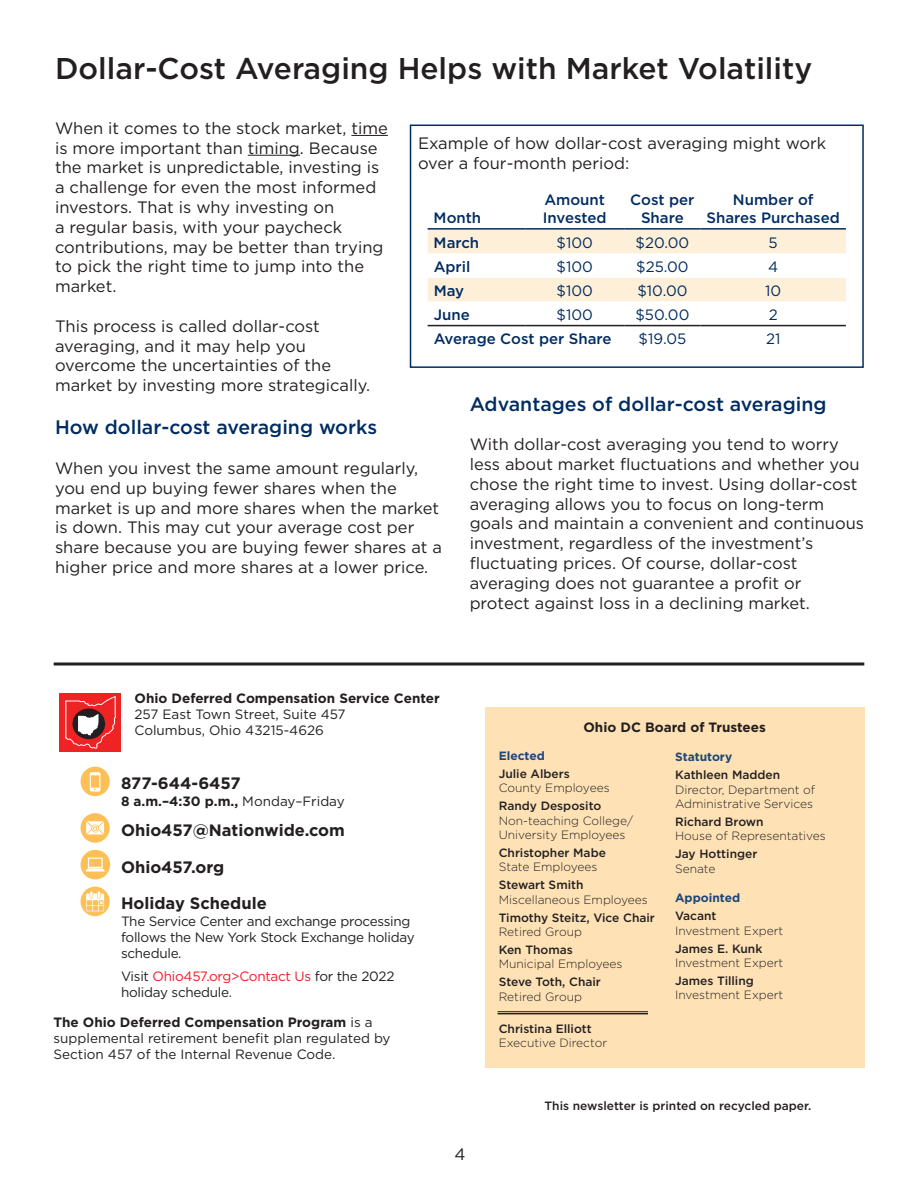
<style>
.page{position:relative;width:918px;height:1188px;background:#fff}
.page>*{position:absolute;margin:0;border:0;box-sizing:border-box;transform-origin:0 0}
.t1{font:500 30px "Gotham";color:#231f20}
.t2{font:500 19.5px "Gotham";color:#002c62}
.t3{font:16.5px/19.8px "Gotham";color:#231f20}
.t4{font:700 16.5px "Gotham";color:#231f20}
.t5{font:500 15px/18px "Gotham";color:#002c62;text-align:center}
.t6{font:15px "Gotham";color:#002c62}
.t7{font:13.5px/16.2px "Gotham";color:#231f20}
.t8{font:13.5px/16.2px "Gotham";letter-spacing:-.02em;color:#231f20}
.t9{font:700 13.5px "Gotham";color:#231f20}
.t10{font:300 12px "Gotham";color:#231f20}
.t11{font:500 12px "Gotham";color:#231f20}
.t12{font:700 12px "Gotham";color:#1c4779}
.s1{font-weight:400}
.s2{color:#ee1c25}
.s3{font-weight:700}
</style>
<div class="page">
<div style="left:81px;top:767px;width:28px;height:28px;background:#fdc056;border-radius:50%"></div>
<div style="left:81px;top:767px;width:29px;height:29px;border:2px solid #fdc056;border-radius:50%"></div>
<svg style="left:90px;top:772px;width:10px;height:20px"></svg>
<div style="left:81px;top:813px;width:29px;height:30px;background:#fdc056;border-radius:50%"></div>
<svg style="left:86px;top:821px;width:18px;height:13px"></svg>
<div style="left:81px;top:850px;width:29px;height:29px;background:#fdc056;border-radius:50%"></div>
<svg style="left:86px;top:858px;width:19px;height:14px"></svg>
<svg style="left:81px;top:887px;width:29px;height:29px"></svg>
<svg style="left:86px;top:892px;width:18px;height:19px"></svg>
<div style="left:59px;top:693px;width:62px;height:58px;background:#ee2323"></div>
<svg style="left:65px;top:696px;width:51px;height:53px"></svg>
<div style="left:485px;top:708px;width:379px;height:360px;background:#fee2b6"></div>
<hr style="left:498px;top:1011px;width:150px;height:1px;background:#231f20">
<hr style="left:498px;top:1013px;width:150px;height:1px;background:#231f20">
<hr style="left:54px;top:663px;width:810px;height:3px;background:#231f20">
<hr style="left:351px;top:135px;width:37px;height:1px;background:#231f20">
<hr style="left:248px;top:155px;width:52px;height:1px;background:#231f20">
<svg style="left:428px;top:230px;width:418px;height:97px"></svg>
<hr style="left:428px;top:325px;width:97px;height:1px;background:#231f20">
<hr style="left:525px;top:325px;width:99px;height:1px;background:#231f20">
<hr style="left:624px;top:325px;width:77px;height:1px;background:#231f20">
<hr style="left:701px;top:325px;width:145px;height:1px;background:#231f20">
<hr style="left:428px;top:228px;width:97px;height:2px;background:#002c62">
<hr style="left:525px;top:228px;width:99px;height:2px;background:#002c62">
<hr style="left:624px;top:228px;width:77px;height:2px;background:#002c62">
<hr style="left:701px;top:228px;width:145px;height:2px;background:#002c62">
<div style="left:410px;top:125px;width:454px;height:243px;border:2px solid #002c62"></div>
<p class="t1" style="left:55px;top:49px;width:759px">Dollar-Cost Averaging Helps with Market Volatility</p>
<p class="t3" style="left:55px;top:118px;width:334px">When it comes to the stock market, time is more important than timing. Because the market is unpredictable, investing is a challenge for even the most informed investors. That is why investing on<br>a regular basis, with your paycheck contributions, may be better than trying to pick the right time to jump into the market.</p>
<p class="t3" style="left:55px;top:316px;width:317px">This process is called dollar-cost averaging, and it may help you overcome the uncertainties of the market by investing more strategically.</p>
<p class="t2" style="left:55px;top:415px;width:324px">How dollar-cost averaging works</p>
<p class="t3" style="left:55px;top:458px;width:388px">When you invest the same amount regularly, you end up buying fewer shares when the market is up and more shares when the market is down. This may cut your average cost per share because you are buying fewer shares at a higher price and more shares at a lower price.</p>
<p class="t3" style="left:418px;top:133px;width:410px">Example of how dollar-cost averaging might work over a four-month period:</p>
<p class="t5" style="left:543px;top:190px;width:65px;text-align:left">Amount<br>Invested</p>
<p class="t5" style="left:630px;top:190px;width:66px">Cost per<br>Share</p>
<p class="t5" style="left:707px;top:190px;width:135px">Number of<br>Shares Purchased</p>
<p class="t5" style="left:434px;top:208px;width:49px">Month</p>
<p class="t5" style="left:434px;top:233px;width:47px">March</p>
<p class="t6" style="left:557px;top:233px;width:38px">$100</p>
<p class="t6" style="left:636px;top:233px;width:55px">$20.00</p>
<p class="t6" style="left:769px;top:233px;width:11px">5</p>
<p class="t5" style="left:434px;top:257px;width:38px">April</p>
<p class="t6" style="left:557px;top:257px;width:38px">$100</p>
<p class="t6" style="left:636px;top:257px;width:54px">$25.00</p>
<p class="t6" style="left:768px;top:257px;width:12px">4</p>
<p class="t5" style="left:434px;top:281px;width:32px">May</p>
<p class="t6" style="left:557px;top:281px;width:38px">$100</p>
<p class="t6" style="left:637px;top:281px;width:52px">$10.00</p>
<p class="t6" style="left:765px;top:281px;width:18px">10</p>
<p class="t5" style="left:434px;top:305px;width:38px">June</p>
<p class="t6" style="left:557px;top:305px;width:38px">$100</p>
<p class="t6" style="left:635px;top:305px;width:55px">$50.00</p>
<p class="t6" style="left:769px;top:305px;width:10px">2</p>
<p class="t5" style="left:434px;top:329px;width:179px">Average Cost per Share</p>
<p class="t6" style="left:639px;top:329px;width:49px">$19.05</p>
<p class="t6" style="left:766px;top:329px;width:16px">21</p>
<p class="t2" style="left:470px;top:391px;width:358px">Advantages of dollar-cost averaging</p>
<p class="t3" style="left:470px;top:434px;width:396px">With dollar-cost averaging you tend to worry less about market fluctuations and whether you chose the right time to invest. Using dollar-cost averaging allows you to focus on long-term goals and maintain a convenient and continuous investment, regardless of the investment’s fluctuating prices. Of course, dollar-cost averaging does not guarantee a profit or protect against loss in a declining market.</p>
<p class="t9" style="left:135px;top:689px;width:307px">Ohio Deferred Compensation Service Center</p>
<p class="t7" style="left:135px;top:706px;width:213px">257 East Town Street, Suite 457</p>
<p class="t7" style="left:135px;top:722px;width:191px">Columbus, Ohio 43215-4626</p>
<p class="t4" style="left:121px;top:773px;width:121px">877-644-6457</p>
<p class="t9" style="left:121px;top:792px;width:225px">8 a.m.–4:30 p.m., <span class="s1">Monday–Friday</span></p>
<p class="t4" style="left:121px;top:819px;width:225px">Ohio457@Nationwide.com</p>
<p class="t4" style="left:121px;top:856px;width:105px">Ohio457.org</p>
<p class="t4" style="left:121px;top:893px;width:147px">Holiday Schedule</p>
<p class="t8" style="left:121px;top:912px;width:295px">The Service Center and exchange processing follows the New York Stock Exchange holiday schedule.</p>
<p class="t8" style="left:121px;top:968px;width:275px">Visit <span class="s2">Ohio457.org&gt;Contact Us</span> for the 2022 holiday schedule.</p>
<p class="t7" style="left:54px;top:1014px;width:339px"><span class="s3">The Ohio Deferred Compensation Program</span> is a supplemental retirement benefit plan regulated by</p>
<p class="t7" style="left:54px;top:1046px;width:283px">Section 457 of the Internal Revenue Code.</p>
<p class="t3" style="left:454px;top:1144px;width:13px">4</p>
<p class="t9" style="left:583px;top:718px;width:184px">Ohio DC Board of Trustees</p>
<p class="t12" style="left:499px;top:748px;width:48px">Elected</p>
<p class="t11" style="left:499px;top:766px;width:73px">Julie Albers</p>
<p class="t10" style="left:499px;top:781px;width:112px">County Employees</p>
<p class="t11" style="left:499px;top:798px;width:104px">Randy Desposito</p>
<p class="t10" style="left:499px;top:813px;width:136px">Non-teaching College/</p>
<p class="t10" style="left:499px;top:827px;width:128px">University Employees</p>
<p class="t11" style="left:499px;top:845px;width:109px">Christopher Mabe</p>
<p class="t10" style="left:499px;top:860px;width:100px">State Employees</p>
<p class="t11" style="left:499px;top:877px;width:86px">Stewart Smith</p>
<p class="t10" style="left:499px;top:892px;width:151px">Miscellaneous Employees</p>
<p class="t11" style="left:499px;top:910px;width:158px">Timothy Steitz, Vice Chair</p>
<p class="t10" style="left:499px;top:924px;width:85px">Retired Group</p>
<p class="t11" style="left:499px;top:942px;width:76px">Ken Thomas</p>
<p class="t10" style="left:499px;top:956px;width:125px">Municipal Employees</p>
<p class="t11" style="left:499px;top:974px;width:104px">Steve Toth, Chair</p>
<p class="t10" style="left:499px;top:989px;width:85px">Retired Group</p>
<p class="t11" style="left:499px;top:1021px;width:95px">Christina Elliott</p>
<p class="t10" style="left:499px;top:1036px;width:110px">Executive Director</p>
<p class="t12" style="left:675px;top:749px;width:59px">Statutory</p>
<p class="t11" style="left:675px;top:767px;width:107px">Kathleen Madden</p>
<p class="t10" style="left:675px;top:782px;width:142px">Director, Department of</p>
<p class="t10" style="left:675px;top:796px;width:139px">Administrative Services</p>
<p class="t11" style="left:675px;top:814px;width:90px">Richard Brown</p>
<p class="t10" style="left:675px;top:829px;width:152px">House of Representatives</p>
<p class="t11" style="left:675px;top:846px;width:84px">Jay Hottinger</p>
<p class="t10" style="left:675px;top:861px;width:42px">Senate</p>
<p class="t12" style="left:675px;top:890px;width:67px">Appointed</p>
<p class="t11" style="left:675px;top:908px;width:43px">Vacant</p>
<p class="t10" style="left:675px;top:923px;width:110px">Investment Expert</p>
<p class="t11" style="left:675px;top:940px;width:89px">James E. Kunk</p>
<p class="t10" style="left:675px;top:955px;width:110px">Investment Expert</p>
<p class="t11" style="left:675px;top:973px;width:80px">James Tilling</p>
<p class="t10" style="left:675px;top:987px;width:110px">Investment Expert</p>
<p class="t11" style="left:545px;top:1098px;width:268px">This newsletter is printed on recycled paper.</p>
</div>
